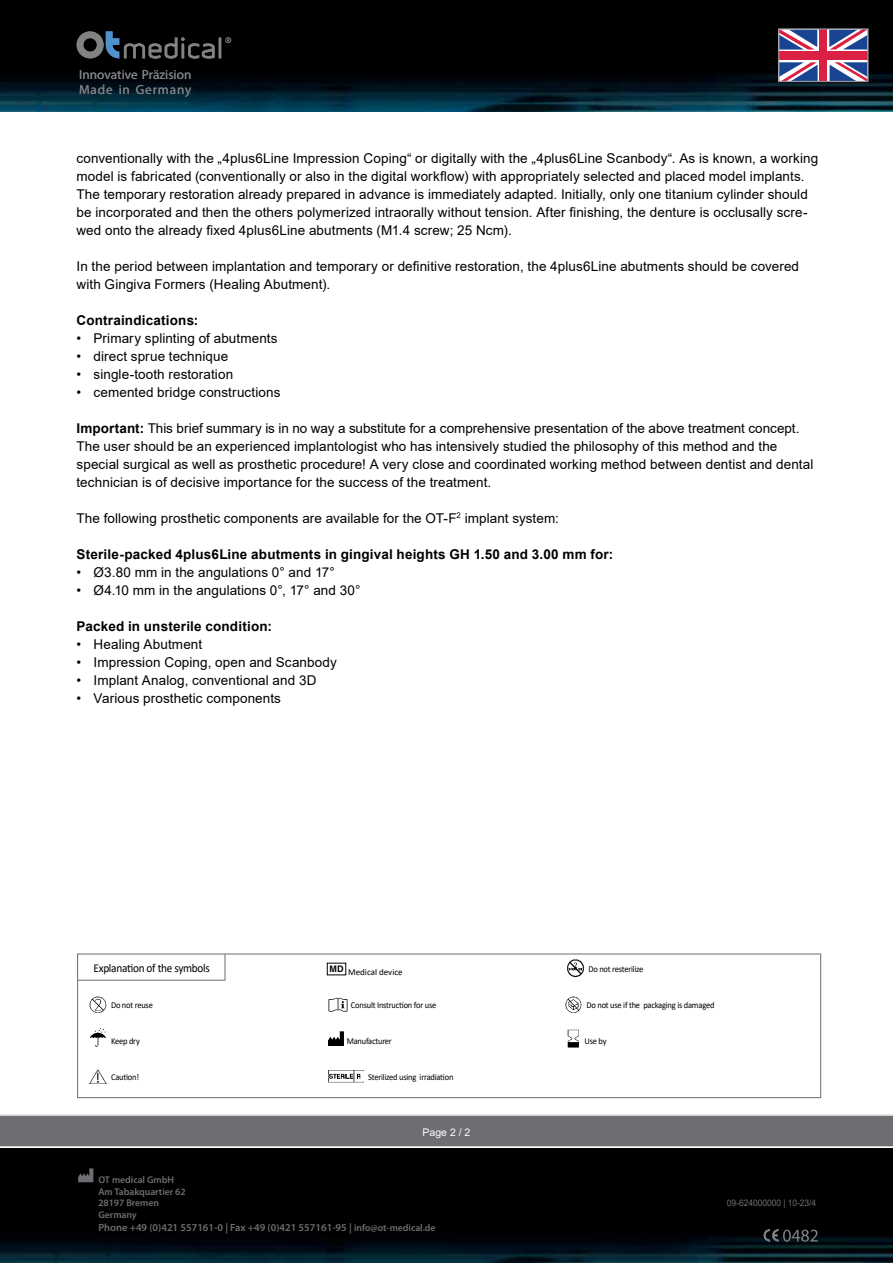
<style>
.page{position:relative;width:893px;height:1263px;background:#fff}
.page>*{position:absolute;margin:0;border:0;box-sizing:border-box;transform-origin:0 0}
.t1{font:13.5px/18px "Arial";letter-spacing:.005em;color:#000}
.t2{font:700 13.5px "Arial";letter-spacing:.015em;color:#000}
.t3{font:13.2px/14.4px "Myriad Pro";letter-spacing:.005em;color:#808284}
.t4{font:12px "Calibri";letter-spacing:-.025em;color:#000;scale:.94 1}
.t5{font:600 10.5px "Myriad Pro";color:#6d6e71}
.t6{font:10.5px "Arial";color:#fff}
.t7{font:600 9.75px/11.7px "Myriad Pro";letter-spacing:-.005em;color:#6d6e71}
.t8{font:9px "Calibri";letter-spacing:-.025em;color:#000;scale:.94 1}
.t9{font:9px "Arial";letter-spacing:-.005em;color:#6d6e71;scale:.94 1}
.t10{font:9px "Calibri";color:#000}
.s1{font-weight:700}
.s2{font-size:9.75px}
</style>
<div class="page">
<svg style="left:0;top:1114px;width:893px;height:33px;background:#76777a"></svg>
<img style="left:0;top:1149px;width:893px;height:114px">
<svg style="left:764px;top:1229px;width:54px;height:13px"></svg>
<img style="left:0;top:0;width:893px;height:111px">
<svg style="left:77px;top:31px;width:154px;height:28px;background:#282d31"></svg>
<svg style="left:78px;top:1168px;width:15px;height:14px"></svg>
<svg style="left:780px;top:30px;width:87px;height:50px"></svg>
<div style="left:820px;top:29px;width:7px;height:52px;background:#da2143"></div>
<div style="left:779px;top:52px;width:89px;height:8px;background:#da2143"></div>
<svg style="left:780px;top:30px;width:37px;height:20px"></svg>
<svg style="left:829px;top:62px;width:38px;height:18px"></svg>
<svg style="left:780px;top:62px;width:38px;height:18px"></svg>
<svg style="left:829px;top:30px;width:38px;height:20px"></svg>
<div style="left:778px;top:28px;width:91px;height:54px;border:1px solid #939598"></div>
<svg style="left:79px;top:956px;width:146px;height:24px"></svg>
<div style="left:77px;top:954px;width:744px;height:144px;border:1px solid #6d6e71"></div>
<img style="left:89px;top:996px;width:18px;height:17px">
<img style="left:90px;top:1028px;width:16px;height:19px">
<img style="left:89px;top:1069px;width:18px;height:15px">
<img style="left:328px;top:997px;width:20px;height:15px">
<img style="left:328px;top:1031px;width:16px;height:15px">
<img style="left:329px;top:1070px;width:34px;height:13px">
<img style="left:567px;top:960px;width:17px;height:18px">
<img style="left:565px;top:996px;width:17px;height:17px">
<img style="left:567px;top:1029px;width:12px;height:19px">
<p class="t3" style="left:79px;top:67px;width:114px">Innovative Präzision<br>Made in Germany</p>
<p class="t1" style="left:77px;top:149px;width:743px">conventionally with the „4plus6Line Impression Coping“ or digitally with the „4plus6Line Scanbody“. As is known, a working model is fabricated (conventionally or also in the digital workflow) with appropriately selected and placed model implants.<br>The temporary restoration already prepared in advance is immediately adapted. Initially, only one titanium cylinder should be incorporated and then the others polymerized intraorally without tension. After finishing, the denture is occlusally scre&shy;wed onto the already fixed 4plus6Line abutments (M1.4 screw; 25 Ncm).</p>
<p class="t1" style="left:77px;top:257px;width:724px">In the period between implantation and temporary or definitive restoration, the 4plus6Line abutments should be covered with Gingiva Formers (Healing Abutment).</p>
<p class="t2" style="left:77px;top:311px;width:123px">Contraindications:</p>
<p class="t1" style="left:77px;top:329px;width:202px">• Primary splinting of abutments</p>
<p class="t1" style="left:77px;top:347px;width:153px">• direct sprue technique</p>
<p class="t1" style="left:77px;top:365px;width:158px">• single-tooth restoration</p>
<p class="t1" style="left:77px;top:383px;width:205px">• cemented bridge constructions</p>
<p class="t1" style="left:77px;top:419px;width:738px"><span class="s1">Important:</span> This brief summary is in no way a substitute for a comprehensive presentation of the above treatment concept.<br>The user should be an experienced implantologist who has intensively studied the philosophy of this method and the special surgical as well as prosthetic procedure! A very close and coordinated working method between dentist and dental technician is of decisive importance for the success of the treatment.</p>
<p class="t1" style="left:77px;top:509px;width:484px">The following prosthetic components are available for the OT-F<sup>2</sup> implant system:</p>
<p class="t2" style="left:77px;top:545px;width:538px">Sterile-packed 4plus6Line abutments in gingival heights GH 1.50 and 3.00 mm for:</p>
<p class="t1" style="left:77px;top:563px;width:260px">• Ø3.80 mm in the angulations 0° and 17°</p>
<p class="t1" style="left:77px;top:581px;width:286px">• Ø4.10 mm in the angulations 0°, 17° and 30°</p>
<p class="t2" style="left:77px;top:617px;width:197px">Packed in unsterile condition:</p>
<p class="t1" style="left:77px;top:635px;width:127px">• Healing Abutment</p>
<p class="t1" style="left:77px;top:653px;width:262px">• Impression Coping, open and Scanbody</p>
<p class="t1" style="left:77px;top:671px;width:241px">• Implant Analog, conventional and 3D</p>
<p class="t1" style="left:77px;top:689px;width:206px">• Various prosthetic components</p>
<p class="t4" style="left:94px;top:960px;width:125px">Explanation of the symbols</p>
<p class="t8" style="left:111px;top:999px;width:46px">Do not reuse</p>
<p class="t8" style="left:111px;top:1035px;width:32px">Keep dry</p>
<p class="t8" style="left:111px;top:1071px;width:31px">Caution!</p>
<p class="t10" style="left:330px;top:966px;width:75px"><sup>MD</sup> Medical device</p>
<p class="t8" style="left:351px;top:999px;width:92px">Consult Instruction for use</p>
<p class="t8" style="left:347px;top:1035px;width:50px">Manufacturer</p>
<p class="t8" style="left:368px;top:1071px;width:92px">Sterilized using irradiation</p>
<p class="t6" style="left:423px;top:1125px;width:49px">Page 2 / 2</p>
<p class="t7" style="left:98px;top:1173px;width:89px">OT medical GmbH<br>Am Tabakquartier 62<br>28197 Bremen<br>Germany</p>
<p class="t5" style="left:98px;top:1220px;width:339px">Phone +49 (0)421 557161-0 | Fax +49 (0)421 557161-95 | <span class="s2">info@ot-medical.de</span></p>
<p class="t8" style="left:588px;top:963px;width:60px">Do not resterilize</p>
<p class="t8" style="left:587px;top:999px;width:138px">Do not use if the packaging is damaged</p>
<p class="t8" style="left:584px;top:1035px;width:25px">Use by</p>
<p class="t9" style="left:727px;top:1197px;width:96px">09-624000000 | 10-23/4</p>
</div>
